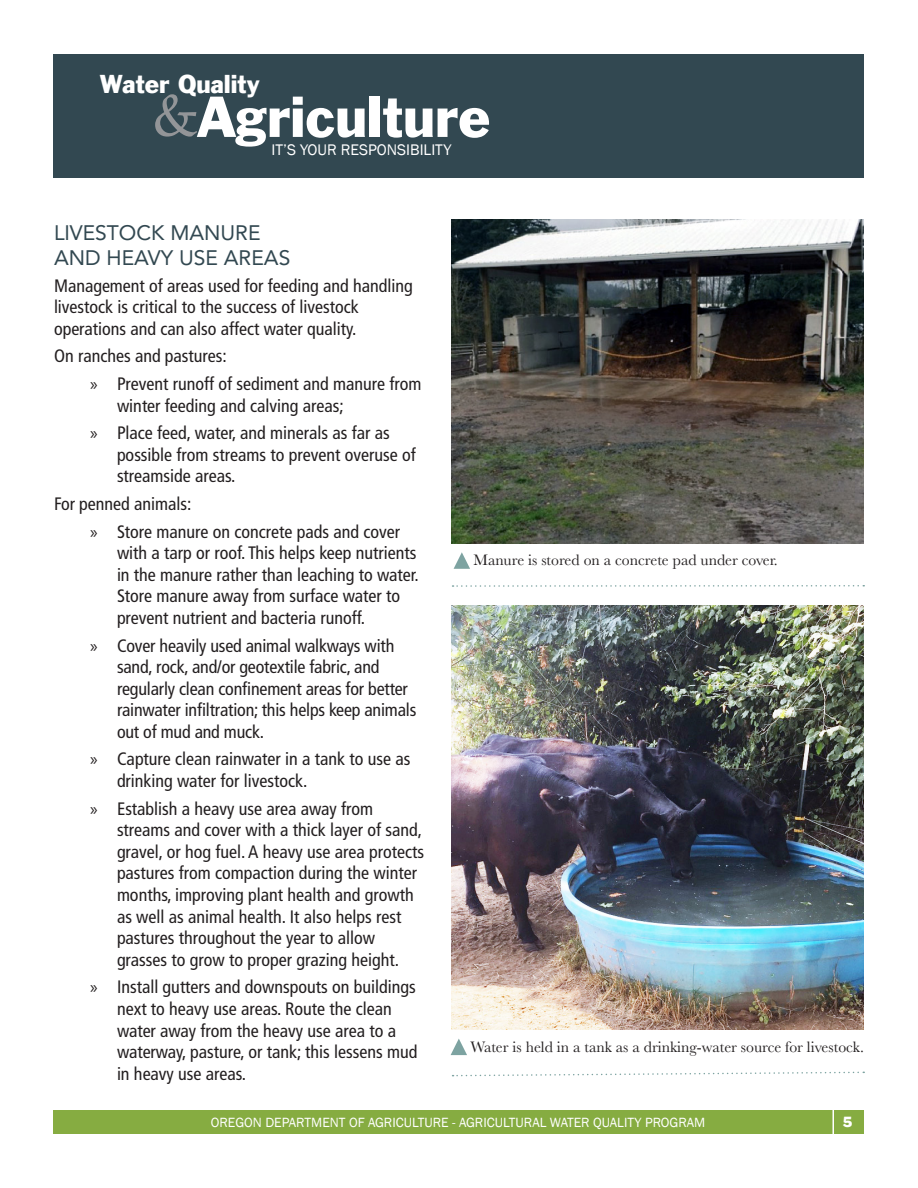
<style>
.page{position:relative;width:918px;height:1188px;background:#fff}
.page>*{position:absolute;margin:0;border:0;box-sizing:border-box;transform-origin:0 0}
.t1{font:59.25px "Book Antiqua";color:#939598}
.t2{font:52.95px "Franklin Gothic";color:#fff}
.t3{font:23.7px "Franklin Gothic";color:#fff}
.t4{font:21px/25.2px "Avenir";color:#324851}
.t5{font:condensed 18px/21.6px "Frutiger LT Std";color:#231f20}
.t6{font:15.75px "Baskerville";color:#231f20}
.t7{font:15.75px "Franklin Gothic";color:#fff}
.t8{font:13.8px "Franklin Gothic";color:#fff}
.t9{font:13.8px "Franklin Gothic";color:#fff}
.s1{font-family:"Myriad Pro";font-stretch:normal}
</style>
<div class="page">
<img style="left:452px;top:219px;width:412px;height:325px">
<svg style="left:454px;top:552px;width:16px;height:17px"></svg>
<img style="left:452px;top:605px;width:412px;height:425px">
<svg style="left:451px;top:1039px;width:16px;height:16px"></svg>
<svg style="left:453px;top:585px;width:411px;height:2px"></svg>
<div style="left:53px;top:54px;width:810px;height:124px;background:#324851"></div>
<div style="left:53px;top:1110px;width:810px;height:24px;background:#86ac41"></div>
<hr style="left:832px;top:1106px;width:2px;height:29px;background:#fff">
<svg style="left:453px;top:1071px;width:411px;height:6px"></svg>
<h3 class="t3" style="left:100px;top:69px;width:161px">Water Quality</h3>
<h2 class="t2" style="left:198px;top:82px;width:293px">Agriculture</h2>
<h1 class="t1" style="left:152px;top:79px;width:48px">&amp;</h1>
<p class="t7" style="left:272px;top:140px;width:182px">IT’S YOUR RESPONSIBILITY</p>
<p class="t4" style="left:54px;top:220px;width:238px">LIVESTOCK MANURE<br>AND HEAVY USE AREAS</p>
<p class="t5" style="left:54px;top:275px;width:360px">Management of areas used for feeding and handling livestock is critical to the success of livestock operations and can also affect water quality.</p>
<p class="t5" style="left:90px;top:342px;width:333px;line-height:27.6px;text-indent:-36px">On ranches and pastures:<br><span class="s1">»</span> Prevent runoff of sediment and manure from</p>
<p class="t5" style="left:90px;top:392px;width:301px;line-height:27.6px;text-indent:27px">winter feeding and calving areas;<br><span class="s1">»</span> Place feed, water, and minerals as far as</p>
<p class="t5" style="left:117px;top:444px;width:300px">possible from streams to prevent overuse of streamside areas.</p>
<p class="t5" style="left:90px;top:490px;width:312px;line-height:27.6px;text-indent:-36px">For penned animals:<br><span class="s1">»</span> Store manure on concrete pads and cover</p>
<p class="t5" style="left:117px;top:542px;width:303px">with a tarp or roof. This helps keep nutrients in the manure rather than leaching to water.<br>Store manure away from surface water to prevent nutrient and bacteria runoff.</p>
<p class="t5" style="left:117px;top:635px;width:301px;text-indent:-27px"><span class="s1">»</span> Cover heavily used animal walkways with sand, rock, and/or geotextile fabric, and regularly clean confinement areas for better rainwater infiltration; this helps keep animals out of mud and muck.</p>
<p class="t5" style="left:117px;top:749px;width:295px;text-indent:-27px"><span class="s1">»</span> Capture clean rainwater in a tank to use as drinking water for livestock.</p>
<p class="t5" style="left:117px;top:798px;width:309px;text-indent:-27px"><span class="s1">»</span> Establish a heavy use area away from streams and cover with a thick layer of sand, gravel, or hog fuel. A heavy use area protects pastures from compaction during the winter months, improving plant health and growth as well as animal health. It also helps rest pastures throughout the year to allow grasses to grow to proper grazing height.</p>
<p class="t5" style="left:117px;top:977px;width:302px;text-indent:-27px"><span class="s1">»</span> Install gutters and downspouts on buildings next to heavy use areas. Route the clean water away from the heavy use area to a waterway, pasture, or tank; this lessens mud in heavy use areas.</p>
<p class="t6" style="left:473px;top:550px;width:306px">Manure is stored on a concrete pad under cover.</p>
<p class="t6" style="left:470px;top:1037px;width:395px">Water is held in a tank as a drinking-water source for livestock.</p>
<p class="t8" style="left:211px;top:1113px;width:496px">OREGON DEPARTMENT OF AGRICULTURE - AGRICULTURAL WATER QUALITY PROGRAM</p>
<p class="t9" style="left:843px;top:1113px;width:11px">5</p>
</div>
